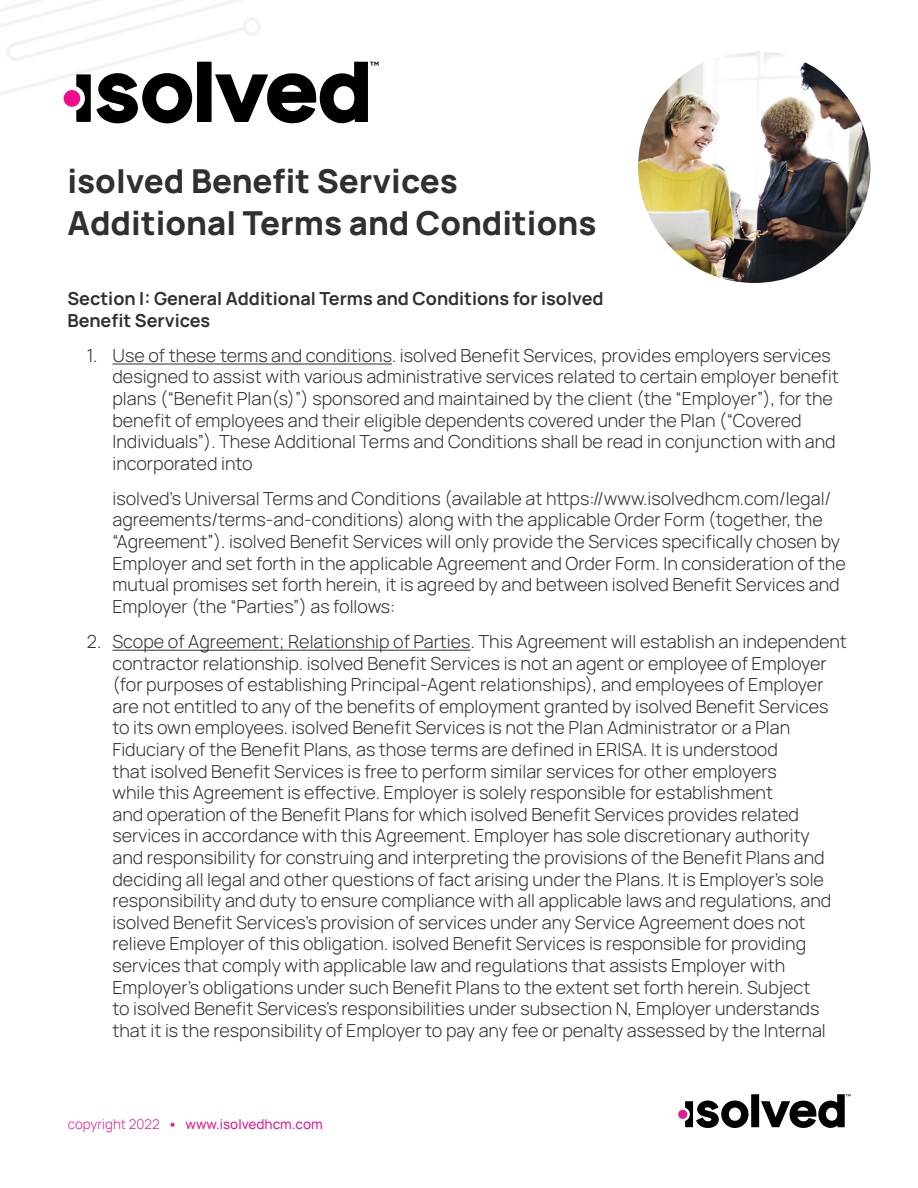
<style>
.page{position:relative;width:918px;height:1188px;background:#fff}
.page>*{position:absolute;margin:0;border:0;box-sizing:border-box;transform-origin:0 0}
.t1{font:800 33px/42px "Manrope";color:#312f30}
.t2{font:300 18px/21.6px "Manrope";color:#312f30}
.t3{font:700 18px/21.6px "Manrope";color:#312f30}
.t4{font:500 13.5px "Manrope";color:#e21d90}
.s1{font-weight:300}
.s2{font-weight:800}
</style>
<div class="page">
<div style="left:678px;top:1110px;width:9px;height:9px;background:#e21d90;border-radius:50%"></div>
<svg style="left:685px;top:1094px;width:165px;height:34px"></svg>
<svg style="left:0;top:0;width:379px;height:123px"></svg>
<hr style="left:112px;top:364px;width:280px;height:1px;background:#312f30">
<hr style="left:112px;top:650px;width:359px;height:1px;background:#312f30">
<img style="left:638px;top:51px;width:232px;height:232px;border-radius:116px">
<h1 class="t1" style="left:68px;top:157px;width:530px">isolved Benefit Services<br>Additional Terms and Conditions</h1>
<p class="t3" style="left:68px;top:286px;width:538px">Section I: General Additional Terms and Conditions for isolved<br>Benefit Services</p>
<p class="t2" style="left:112px;top:344px;width:728px;text-indent:-25px">1. Use of these terms and conditions. isolved Benefit Services, provides employers services designed to assist with various administrative services related to certain employer benefit plans (“Benefit Plan(s)”) sponsored and maintained by the client (the “Employer”), for the benefit of employees and their eligible dependents covered under the Plan (“Covered Individuals”). These Additional Terms and Conditions shall be read in conjunction with and incorporated into</p>
<p class="t2" style="left:112px;top:487px;width:735px">isolved’s Universal Terms and Conditions (available at https://www.isolvedhcm.com/legal/ agreements/terms-and-conditions) along with the applicable Order Form (together, the “Agreement”). isolved Benefit Services will only provide the Services specifically chosen by Employer and set forth in the applicable Agreement and Order Form. In consideration of the mutual promises set forth herein, it is agreed by and between isolved Benefit Services and Employer (the “Parties”) as follows:</p>
<p class="t2" style="left:112px;top:630px;width:736px;text-indent:-26px">2. Scope of Agreement; Relationship of Parties. This Agreement will establish an independent contractor relationship. isolved Benefit Services is not an agent or employee of Employer (for purposes of establishing Principal-Agent relationships), and employees of Employer are not entitled to any of the benefits of employment granted by isolved Benefit Services to its own employees. isolved Benefit Services is not the Plan Administrator or a Plan Fiduciary of the Benefit Plans, as those terms are defined in ERISA. It is understood<br>that isolved Benefit Services is free to perform similar services for other employers<br>while this Agreement is effective. Employer is solely responsible for establishment<br>and operation of the Benefit Plans for which isolved Benefit Services provides related services in accordance with this Agreement. Employer has sole discretionary authority<br>and responsibility for construing and interpreting the provisions of the Benefit Plans and deciding all legal and other questions of fact arising under the Plans. It is Employer’s sole responsibility and duty to ensure compliance with all applicable laws and regulations, and isolved Benefit Services’s provision of services under any Service Agreement does not relieve Employer of this obligation. isolved Benefit Services is responsible for providing services that comply with applicable law and regulations that assists Employer with Employer’s obligations under such Benefit Plans to the extent set forth herein. Subject<br>to isolved Benefit Services’s responsibilities under subsection N, Employer understands that it is the responsibility of Employer to pay any fee or penalty assessed by the Internal</p>
<p class="t4" style="left:68px;top:1113px;width:256px"><span class="s1">copyright 2022</span> <span class="s2">•</span> www.isolvedhcm.com</p>
</div>
